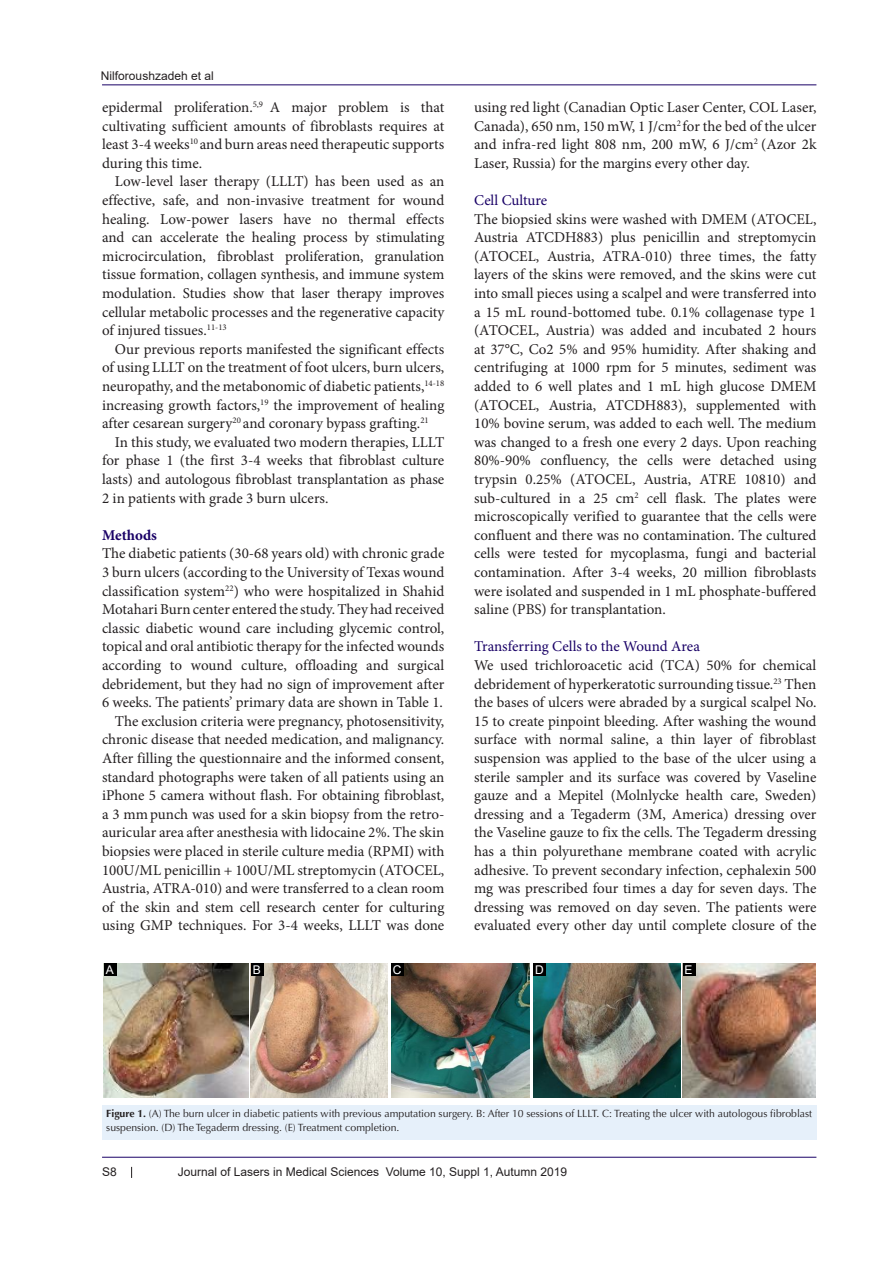
<style>
.page{position:relative;width:893px;height:1263px;background:#fff}
.page>*{position:absolute;margin:0;border:0;box-sizing:border-box;transform-origin:0 0}
.t1{font:15px/18.6px "Minion Pro";color:#231f20;text-align:justify}
.t2{font:15px "Minion Pro";letter-spacing:-.005em;color:#190066}
.t3{font:700 15px "Minion Pro";color:#190066}
.t4{font:12px "Arial";color:#231f20}
.t5{font:12px "Arial";color:#fff}
.t6{font:10.5px/13.5px "Optima LT Std";color:#231f20}
.s1{font-weight:700}
</style>
<div class="page">
<hr style="left:102px;top:85px;width:714px;height:1px;background:#190066">
<hr style="left:102px;top:1157px;width:714px;height:1px;background:#190066">
<div style="left:102px;top:1105px;width:714px;height:35px;background:#e6f0fa"></div>
<img style="left:104px;top:963px;width:145px;height:134px">
<img style="left:251px;top:963px;width:137px;height:134px">
<img style="left:391px;top:963px;width:139px;height:134px">
<img style="left:533px;top:963px;width:147px;height:134px">
<img style="left:683px;top:963px;width:133px;height:134px">
<div style="left:104px;top:963px;width:12px;height:13px;background:#000"></div>
<div style="left:251px;top:963px;width:12px;height:13px;background:#000"></div>
<div style="left:391px;top:963px;width:13px;height:13px;background:#000"></div>
<div style="left:533px;top:963px;width:13px;height:13px;background:#000"></div>
<div style="left:683px;top:963px;width:12px;height:13px;background:#000"></div>
<p class="t4" style="left:101px;top:67px;width:114px">Nilforoushzadeh et al</p>
<p class="t1" style="left:102px;top:98px;width:344px">epidermal proliferation.<sup>5,9</sup> A major problem is that cultivating sufficient amounts of fibroblasts requires at least 3-4 weeks<sup>10</sup> and burn areas need therapeutic supports during this time.</p>
<p class="t1" style="left:102px;top:172px;width:344px;text-indent:13px">Low-level laser therapy (LLLT) has been used as an effective, safe, and non-invasive treatment for wound healing. Low-power lasers have no thermal effects and can accelerate the healing process by stimulating microcirculation, fibroblast proliferation, granulation tissue formation, collagen synthesis, and immune system modulation. Studies show that laser therapy improves cellular metabolic processes and the regenerative capacity of injured tissues.<sup>11-13</sup></p>
<p class="t1" style="left:102px;top:340px;width:344px;text-indent:13px">Our previous reports manifested the significant effects of using LLLT on the treatment of foot ulcers, burn ulcers, neuropathy, and the metabonomic of diabetic patients,<sup>14-18 </sup>increasing growth factors,<sup>19</sup> the improvement of healing after cesarean surgery<sup>20</sup> and coronary bypass grafting.<sup>21</sup></p>
<p class="t1" style="left:102px;top:433px;width:344px;text-indent:13px">In this study, we evaluated two modern therapies, LLLT for phase 1 (the first 3-4 weeks that fibroblast culture lasts) and autologous fibroblast transplantation as phase 2 in patients with grade 3 burn ulcers.</p>
<p class="t3" style="left:102px;top:524px;width:56px">Methods</p>
<p class="t1" style="left:102px;top:544px;width:344px">The diabetic patients (30-68 years old) with chronic grade 3 burn ulcers (according to the University of Texas wound classification system<sup>22</sup>) who were hospitalized in Shahid Motahari Burn center entered the study. They had received classic diabetic wound care including glycemic control, topical and oral antibiotic therapy for the infected wounds according to wound culture, offloading and surgical debridement, but they had no sign of improvement after 6 weeks. The patients’ primary data are shown in Table 1.</p>
<p class="t1" style="left:102px;top:712px;width:344px;text-indent:13px">The exclusion criteria were pregnancy, photosensitivity, chronic disease that needed medication, and malignancy.<br>After filling the questionnaire and the informed consent, standard photographs were taken of all patients using an iPhone 5 camera without flash. For obtaining fibroblast, a 3 mm punch was used for a skin biopsy from the retro&shy;auricular area after anesthesia with lidocaine 2%. The skin biopsies were placed in sterile culture media (RPMI) with 100U/ML penicillin + 100U/ML streptomycin (ATOCEL, Austria, ATRA-010) and were transferred to a clean room of the skin and stem cell research center for culturing using GMP techniques. For 3-4 weeks, LLLT was done</p>
<p class="t1" style="left:474px;top:98px;width:344px">using red light (Canadian Optic Laser Center, COL Laser, Canada), 650 nm, 150 mW, 1 J/cm<sup>2</sup> for the bed of the ulcer and infra-red light 808 nm, 200 mW, 6 J/cm<sup>2</sup> (Azor 2k Laser, Russia) for the margins every other day.</p>
<p class="t2" style="left:474px;top:190px;width:75px">Cell Culture</p>
<p class="t1" style="left:474px;top:209px;width:344px">The biopsied skins were washed with DMEM (ATOCEL, Austria ATCDH883) plus penicillin and streptomycin (ATOCEL, Austria, ATRA-010) three times, the fatty layers of the skins were removed, and the skins were cut into small pieces using a scalpel and were transferred into a 15 mL round-bottomed tube. 0.1% collagenase type 1 (ATOCEL, Austria) was added and incubated 2 hours at 37°C, Co2 5% and 95% humidity. After shaking and centrifuging at 1000 rpm for 5 minutes, sediment was added to 6 well plates and 1 mL high glucose DMEM (ATOCEL, Austria, ATCDH883), supplemented with 10% bovine serum, was added to each well. The medium was changed to a fresh one every 2 days. Upon reaching 80%-90% confluency, the cells were detached using trypsin 0.25% (ATOCEL, Austria, ATRE 10810) and sub-cultured in a 25 cm<sup>2</sup> cell flask. The plates were microscopically verified to guarantee that the cells were confluent and there was no contamination. The cultured cells were tested for mycoplasma, fungi and bacterial contamination. After 3-4 weeks, 20 million fibroblasts were isolated and suspended in 1 mL phosphate-buffered saline (PBS) for transplantation.</p>
<p class="t2" style="left:474px;top:636px;width:227px">Transferring Cells to the Wound Area</p>
<p class="t1" style="left:474px;top:656px;width:344px">We used trichloroacetic acid (TCA) 50% for chemical debridement of hyperkeratotic surrounding tissue.<sup>23</sup> Then the bases of ulcers were abraded by a surgical scalpel No.<br>15 to create pinpoint bleeding. After washing the wound surface with normal saline, a thin layer of fibroblast suspension was applied to the base of the ulcer using a sterile sampler and its surface was covered by Vaseline gauze and a Mepitel (Molnlycke health care, Sweden) dressing and a Tegaderm (3M, America) dressing over the Vaseline gauze to fix the cells. The Tegaderm dressing has a thin polyurethane membrane coated with acrylic adhesive. To prevent secondary infection, cephalexin 500 mg was prescribed four times a day for seven days. The dressing was removed on day seven. The patients were evaluated every other day until complete closure of the</p>
<p class="t5" style="left:106px;top:961px;width:10px">A</p>
<p class="t5" style="left:253px;top:961px;width:10px">B</p>
<p class="t5" style="left:393px;top:961px;width:10px">C</p>
<p class="t5" style="left:535px;top:961px;width:10px">D</p>
<p class="t5" style="left:685px;top:961px;width:10px">E</p>
<p class="t6" style="left:106px;top:1107px;width:707px"><span class="s1">Figure 1.</span> (A) The burn ulcer in diabetic patients with previous amputation surgery. B: After 10 sessions of LLLT. C: Treating the ulcer with autologous fibroblast suspension. (D) The Tegaderm dressing. (E) Treatment completion.</p>
<p class="t4" style="left:102px;top:1163px;width:16px">S8</p>
<p class="t4" style="left:178px;top:1163px;width:391px">Journal of Lasers in Medical Sciences Volume 10, Suppl 1, Autumn 2019</p>
</div>
